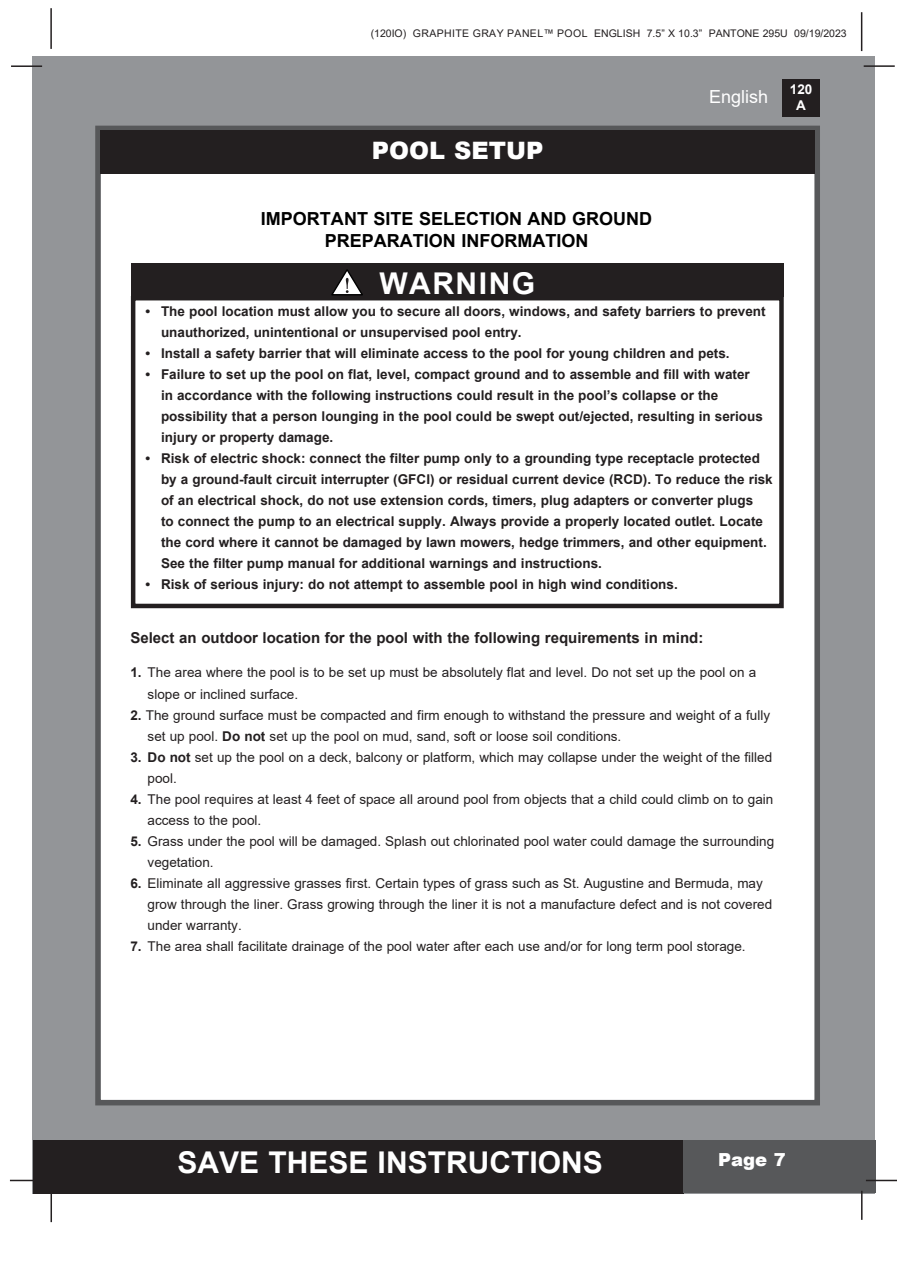
<style>
.page{position:relative;width:897px;height:1264px;background:#fff}
.page>*{position:absolute;margin:0;border:0;box-sizing:border-box;transform-origin:0 0}
.t1{font:700 30px "Arial";color:#fff}
.t2{font:700 30px "Arial";letter-spacing:.05em;color:#fff}
.t3{font:900 24px "Arial";color:#fff}
.t4{font:700 18px "Arial";color:#000}
.t5{font:18px "Arial";color:#fff}
.t6{font:900 18px "Arial";color:#fff}
.t7{font:700 15px "Arial";color:#231f20}
.t8{font:700 13.5px/21px "Arial";color:#231f20}
.t9{font:13.5px "Arial";color:#231f20}
.t10{font:700 13.5px/16.2px "Arial";color:#fff;text-align:center}
.t11{font:10.5px "Arial";color:#231f20}
.s1{font-weight:700}
</style>
<div class="page">
<div style="left:33px;top:56px;width:842px;height:1137px;background:#939598"></div>
<div style="left:782px;top:79px;width:37px;height:38px;background:#231f20"></div>
<hr style="left:863px;top:65px;width:31px;height:2px;background:#231f20">
<hr style="left:50px;top:8px;width:2px;height:41px;background:#231f20">
<hr style="left:860px;top:12px;width:2px;height:39px;background:#231f20">
<div style="left:33px;top:1140px;width:650px;height:53px;background:#231f20"></div>
<div style="left:682px;top:1140px;width:193px;height:53px;background:#57585a"></div>
<hr style="left:865px;top:1179px;width:31px;height:2px;background:#231f20">
<hr style="left:860px;top:1190px;width:2px;height:29px;background:#231f20">
<hr style="left:50px;top:1191px;width:2px;height:31px;background:#231f20">
<hr style="left:10px;top:1179px;width:31px;height:2px;background:#231f20">
<hr style="left:11px;top:65px;width:31px;height:2px;background:#231f20">
<div style="left:95px;top:126px;width:724px;height:979px;background:#fff;border:6px solid #57585a"></div>
<div style="left:100px;top:130px;width:715px;height:44px;background:#231f20"></div>
<div style="left:131px;top:263px;width:652px;height:33px;background:#231f20"></div>
<div style="left:131px;top:296px;width:652px;height:312px;border:4px solid #231f20"></div>
<svg style="left:331px;top:269px;width:32px;height:26px"></svg>
<p class="t11" style="left:370px;top:26px;width:477px">(120IO) GRAPHITE GRAY PANEL™ POOL ENGLISH 7.5” X 10.3” PANTONE 295U 09/19/2023</p>
<p class="t3" style="left:372px;top:133px;width:173px">POOL SETUP</p>
<h3 class="t5" style="left:709px;top:84px;width:61px">English</h3>
<p class="t10" style="left:789px;top:81px;width:24px">120<br>A</p>
<p class="t4" style="left:261px;top:206px;width:392px">IMPORTANT SITE SELECTION AND GROUND</p>
<p class="t4" style="left:325px;top:228px;width:265px">PREPARATION INFORMATION</p>
<p class="t2" style="left:379px;top:262px;width:157px">WARNING</p>
<p class="t8" style="left:161px;top:301px;width:606px;text-indent:-15px">• The pool location must allow you to secure all doors, windows, and safety barriers to prevent unauthorized, unintentional or unsupervised pool entry.</p>
<p class="t8" style="left:145px;top:343px;width:585px">• Install a safety barrier that will eliminate access to the pool for young children and pets.</p>
<p class="t8" style="left:145px;top:364px;width:605px">• Failure to set up the pool on flat, level, compact ground and to assemble and fill with water</p>
<p class="t8" style="left:161px;top:385px;width:558px">in accordance with the following instructions could result in the pool’s collapse or the</p>
<p class="t8" style="left:161px;top:406px;width:603px">possibility that a person lounging in the pool could be swept out/ejected, resulting in serious injury or property damage.</p>
<p class="t8" style="left:145px;top:448px;width:616px">• Risk of electric shock: connect the filter pump only to a grounding type receptacle protected</p>
<p class="t8" style="left:161px;top:469px;width:613px">by a ground-fault circuit interrupter (GFCI) or residual current device (RCD). To reduce the risk of an electrical shock, do not use extension cords, timers, plug adapters or converter plugs<br>to connect the pump to an electrical supply. Always provide a properly located outlet. Locate the cord where it cannot be damaged by lawn mowers, hedge trimmers, and other equipment.<br>See the filter pump manual for additional warnings and instructions.</p>
<p class="t8" style="left:145px;top:574px;width:533px">• Risk of serious injury: do not attempt to assemble pool in high wind conditions.</p>
<p class="t7" style="left:130px;top:627px;width:574px">Select an outdoor location for the pool with the following requirements in mind:</p>
<p class="t9" style="left:130px;top:663px;width:627px"><span class="s1">1.</span> The area where the pool is to be set up must be absolutely flat and level. Do not set up the pool on a</p>
<p class="t9" style="left:147px;top:684px;width:152px">slope or inclined surface.</p>
<p class="t9" style="left:130px;top:705px;width:641px"><span class="s1">2.</span> The ground surface must be compacted and firm enough to withstand the pressure and weight of a fully</p>
<p class="t9" style="left:147px;top:726px;width:475px">set up pool. <span class="s1">Do not</span> set up the pool on mud, sand, soft or loose soil conditions.</p>
<p class="t9" style="left:130px;top:747px;width:643px"><span class="s1">3. Do not</span> set up the pool on a deck, balcony or platform, which may collapse under the weight of the filled</p>
<p class="t9" style="left:147px;top:768px;width:31px">pool.</p>
<p class="t9" style="left:130px;top:789px;width:644px"><span class="s1">4.</span> The pool requires at least 4 feet of space all around pool from objects that a child could climb on to gain</p>
<p class="t9" style="left:147px;top:810px;width:115px">access to the pool.</p>
<p class="t9" style="left:130px;top:831px;width:645px"><span class="s1">5.</span> Grass under the pool will be damaged. Splash out chlorinated pool water could damage the surrounding</p>
<p class="t9" style="left:147px;top:852px;width:68px">vegetation.</p>
<p class="t9" style="left:130px;top:873px;width:634px"><span class="s1">6.</span> Eliminate all aggressive grasses first. Certain types of grass such as St. Augustine and Bermuda, may</p>
<p class="t9" style="left:147px;top:894px;width:626px">grow through the liner. Grass growing through the liner it is not a manufacture defect and is not covered</p>
<p class="t9" style="left:147px;top:915px;width:96px">under warranty.</p>
<p class="t9" style="left:130px;top:936px;width:616px"><span class="s1">7.</span> The area shall facilitate drainage of the pool water after each use and/or for long term pool storage.</p>
<h1 class="t1" style="left:177px;top:1141px;width:427px">SAVE THESE INSTRUCTIONS</h1>
<h3 class="t6" style="left:718px;top:1146px;width:69px">Page 7</h3>
</div>
